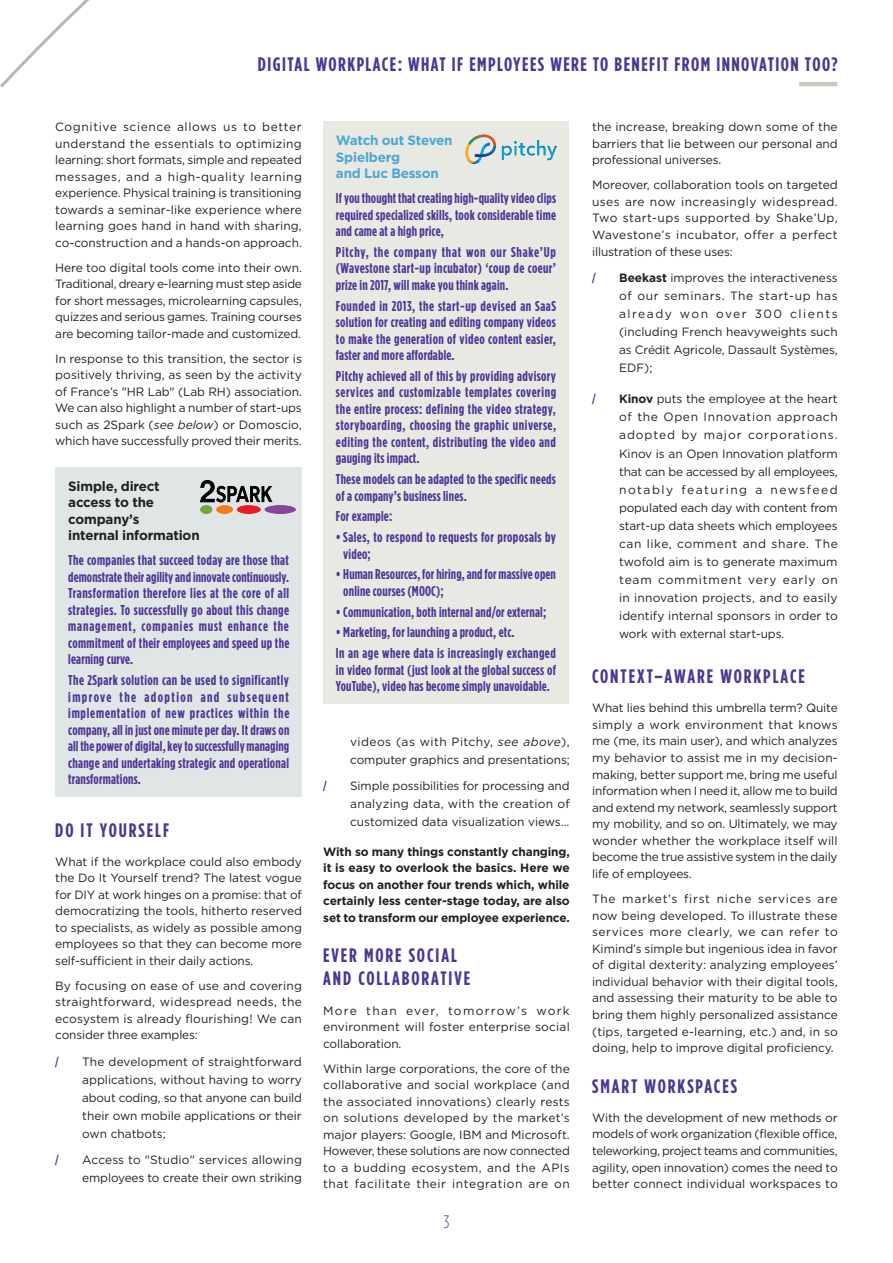
<style>
.page{position:relative;width:893px;height:1263px;background:#fff}
.page>*{position:absolute;margin:0;border:0;box-sizing:border-box;transform-origin:0 0}
.t1{font:700 19.5px/23.4px "Gotham Condensed";letter-spacing:.09em;color:#4e3696}
.t2{font:300 18px "Gotham Condensed";color:#4e3696}
.t3{font:700 14.25px/16.5px "Gotham Condensed";letter-spacing:.015em;color:#4e3696;text-align:justify}
.t4{font:700 13.5px/16.5px "Gotham";letter-spacing:-.01em;color:#231f20}
.t5{font:700 13.5px/16.5px "Gotham";letter-spacing:-.01em;color:#4ba6d3}
.t6{font:12px/16.5px "Gotham";letter-spacing:-.005em;color:#231f20;text-align:justify}
.t7{font:700 12px/16.5px "Gotham";letter-spacing:-.01em;color:#231f20;text-align:justify}
.t8{font:700 12px "Gotham Condensed";color:#4e3696}
.s1{font-style:italic}
.s2{font-weight:700}
</style>
<div class="page">
<hr style="left:799px;top:82px;width:38px;height:4px;background:#ccc8c1">
<svg style="left:0;top:0;width:89px;height:88px"></svg>
<div style="left:55px;top:467px;width:247px;height:330px;background:#e0e6e6"></div>
<img style="left:201px;top:481px;width:94px;height:32px">
<div style="left:323px;top:122px;width:246px;height:582px;background:#e9e9e3"></div>
<img style="left:465px;top:134px;width:91px;height:30px">
<h1 class="t1" style="left:258px;top:52px;width:581px">DIGITAL WORKPLACE: WHAT IF EMPLOYEES WERE TO BENEFIT FROM INNOVATION TOO?</h1>
<p class="t6" style="left:55px;top:118px;width:248px">Cognitive science allows us to better understand the essentials to optimizing learning: short formats, simple and repeated messages, and a high-quality learning experience. Physical training is transitioning towards a seminar-like experience where learning goes hand in hand with sharing, co-construction and a hands-on approach.</p>
<p class="t6" style="left:55px;top:259px;width:248px">Here too digital tools come into their own.<br>Traditional, dreary e-learning must step aside for short messages, microlearning capsules, quizzes and serious games. Training courses are becoming tailor-made and customized.</p>
<p class="t6" style="left:55px;top:350px;width:248px">In response to this transition, the sector is positively thriving, as seen by the activity of France’s "HR Lab" (Lab RH) association.<br>We can also highlight a number of start-ups such as 2Spark (<span class="s1">see below</span>) or Domoscio, which have successfully proved their merits.</p>
<p class="t4" style="left:68px;top:478px;width:133px">Simple, direct access to the company’s<br>internal information</p>
<p class="t3" style="left:68px;top:552px;width:223px">The companies that succeed today are those that demonstrate their agility and innovate continuously.<br>Transformation therefore lies at the core of all strategies. To successfully go about this change management, companies must enhance the commitment of their employees and speed up the learning curve.</p>
<p class="t3" style="left:68px;top:672px;width:223px">The 2Spark solution can be used to significantly improve the adoption and subsequent implementation of new practices within the company, all in just one minute per day. It draws on all the power of digital, key to successfully managing change and undertaking strategic and operational transformations.</p>
<h1 class="t1" style="left:55px;top:818px;width:115px">DO IT YOURSELF</h1>
<p class="t6" style="left:55px;top:853px;width:248px">What if the workplace could also embody the Do It Yourself trend? The latest vogue for DIY at work hinges on a promise: that of democratizing the tools, hitherto reserved to specialists, as widely as possible among employees so that they can become more self-sufficient in their daily actions.</p>
<p class="t6" style="left:55px;top:977px;width:248px">By focusing on ease of use and covering straightforward, widespread needs, the ecosystem is already flourishing! We can consider three examples:</p>
<p class="t8" style="left:55px;top:1055px;width:5px">/</p>
<p class="t6" style="left:82px;top:1052px;width:221px;line-height:18px">The development of straightforward applications, without having to worry about coding, so that anyone can build their own mobile applications or their own chatbots;</p>
<p class="t8" style="left:55px;top:1153px;width:5px">/</p>
<p class="t6" style="left:82px;top:1151px;width:221px;line-height:18px">Access to "Studio" services allowing employees to create their own striking</p>
<p class="t5" style="left:336px;top:132px;width:118px">Watch out Steven<br>Spielberg<br>and Luc Besson</p>
<p class="t3" style="left:336px;top:190px;width:222px">If you thought that creating high-quality video clips required specialized skills, took considerable time and came at a high price,</p>
<p class="t3" style="left:336px;top:243px;width:222px">Pitchy, the company that won our Shake’Up (Wavestone start-up incubator) ‘coup de coeur’ prize in 2017, will make you think again.</p>
<p class="t3" style="left:336px;top:297px;width:222px">Founded in 2013, the start-up devised an SaaS solution for creating and editing company videos to make the generation of video content easier, faster and more affordable.</p>
<p class="t3" style="left:336px;top:367px;width:222px">Pitchy achieved all of this by providing advisory services and customizable templates covering the entire process: defining the video strategy, storyboarding, choosing the graphic universe, editing the content, distributing the video and gauging its impact.</p>
<p class="t3" style="left:336px;top:471px;width:221px">These models can be adapted to the specific needs of a company’s business lines.</p>
<p class="t3" style="left:336px;top:508px;width:58px">For example:</p>
<p class="t3" style="left:343px;top:529px;width:214px;text-indent:-7px">• Sales, to respond to requests for proposals by video;</p>
<p class="t3" style="left:343px;top:566px;width:214px;text-indent:-7px">• Human Resources, for hiring, and for massive open online courses (MOOC);</p>
<p class="t3" style="left:336px;top:603px;width:212px">• Communication, both internal and/or external;</p>
<p class="t3" style="left:336px;top:622px;width:221px;line-height:20.7px">• Marketing, for launching a product, etc.<br>In an age where data is increasingly exchanged</p>
<p class="t3" style="left:336px;top:661px;width:222px">in video format (just look at the global success of<br>YouTube), video has become simply unavoidable.</p>
<p class="t6" style="left:350px;top:732px;width:221px;line-height:18px">videos (as with Pitchy, <span class="s1">see above</span>), computer graphics and presentations;</p>
<p class="t8" style="left:323px;top:779px;width:5px">/</p>
<p class="t6" style="left:350px;top:777px;width:221px;line-height:18px">Simple possibilities for processing and analyzing data, with the creation of customized data visualization views…</p>
<p class="t7" style="left:323px;top:843px;width:248px">With so many things constantly changing, it is easy to overlook the basics. Here we focus on another four trends which, while certainly less center-stage today, are also set to transform our employee experience.</p>
<h1 class="t1" style="left:323px;top:943px;width:148px">EVER MORE SOCIAL<br>AND COLLABORATIVE</h1>
<p class="t6" style="left:323px;top:1002px;width:248px">More than ever, tomorrow’s work environment will foster enterprise social collaboration.</p>
<p class="t6" style="left:323px;top:1060px;width:248px">Within large corporations, the core of the collaborative and social workplace (and the associated innovations) clearly rests on solutions developed by the market’s major players: Google, IBM and Microsoft.<br>However, these solutions are now connected to a budding ecosystem, and the APIs that facilitate their integration are on</p>
<h2 class="t2" style="left:444px;top:1212px;width:7px">3</h2>
<p class="t6" style="left:592px;top:118px;width:247px">the increase, breaking down some of the barriers that lie between our personal and professional universes.</p>
<p class="t6" style="left:592px;top:177px;width:247px">Moreover, collaboration tools on targeted uses are now increasingly widespread.<br>Two start-ups supported by Shake’Up, Wavestone’s incubator, offer a perfect illustration of these uses:</p>
<p class="t8" style="left:592px;top:271px;width:5px">/</p>
<p class="t6" style="left:619px;top:269px;width:220px;line-height:18px"><span class="s2">Beekast</span> improves the interactiveness of our seminars. The start-up has already won over 300 clients (including French heavyweights such as Crédit Agricole, Dassault Systèmes, EDF);</p>
<p class="t8" style="left:592px;top:392px;width:5px">/</p>
<p class="t6" style="left:619px;top:390px;width:220px;line-height:18px"><span class="s2">Kinov</span> puts the employee at the heart of the Open Innovation approach adopted by major corporations.<br>Kinov is an Open Innovation platform that can be accessed by all employees, notably featuring a newsfeed populated each day with content from start-up data sheets which employees can like, comment and share. The twofold aim is to generate maximum team commitment very early on in innovation projects, and to easily identify internal sponsors in order to work with external start-ups.</p>
<h1 class="t1" style="left:592px;top:664px;width:214px">CONTEXT–AWARE WORKPLACE</h1>
<p class="t6" style="left:592px;top:699px;width:247px">What lies behind this umbrella term? Quite simply a work environment that knows me (me, its main user), and which analyzes my behavior to assist me in my decision&shy;making, better support me, bring me useful information when I need it, allow me to build and extend my network, seamlessly support my mobility, and so on. Ultimately, we may wonder whether the workplace itself will become the true assistive system in the daily life of employees.</p>
<p class="t6" style="left:592px;top:890px;width:247px">The market’s first niche services are now being developed. To illustrate these services more clearly, we can refer to Kimind’s simple but ingenious idea in favor of digital dexterity: analyzing employees’ individual behavior with their digital tools, and assessing their maturity to be able to bring them highly personalized assistance (tips, targeted e-learning, etc.) and, in so doing, help to improve digital proficiency.</p>
<h1 class="t1" style="left:592px;top:1074px;width:147px">SMART WORKSPACES</h1>
<p class="t6" style="left:592px;top:1109px;width:247px">With the development of new methods or models of work organization (flexible office, teleworking, project teams and communities, agility, open innovation) comes the need to better connect individual workspaces to</p>
</div>
